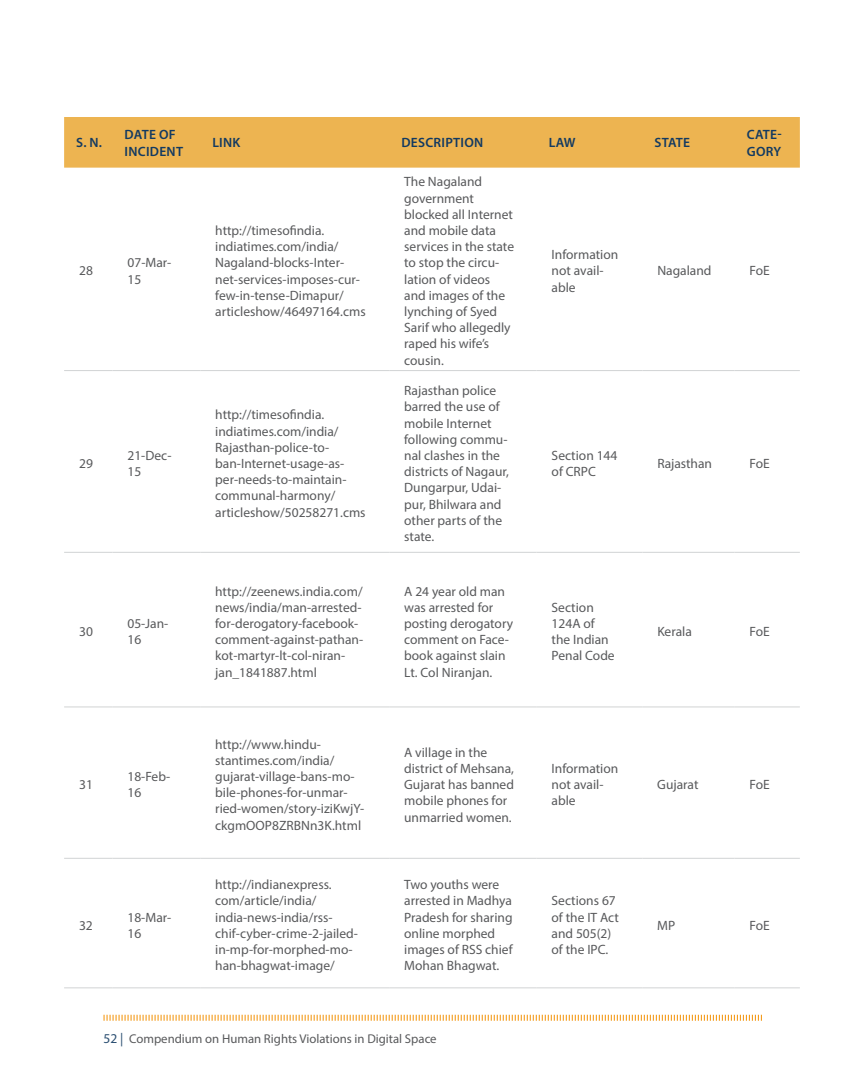
<style>
.page{position:relative;width:864px;height:1080px;background:#fff}
.page>*{position:absolute;margin:0;border:0;box-sizing:border-box;transform-origin:0 0}
.t1{font:13.5px/16.2px "Myriad Pro";color:#58595b}
.t2{font:600 13.5px/16.5px "Myriad Pro";letter-spacing:.02em;color:#133a61}
.t3{font:12.75px "Myriad Pro";color:#58595b}
.s1{font-size:13.5px;color:#2a4e71}
</style>
<div class="page">
<svg style="left:103px;top:1014px;width:659px;height:7px"></svg>
<div style="left:64px;top:117px;width:736px;height:51px;background:#edb451"></div>
<hr style="left:64px;top:370px;width:48px;height:1px;background:#d1d3d4">
<hr style="left:112px;top:370px;width:88px;height:1px;background:#d1d3d4">
<hr style="left:200px;top:370px;width:189px;height:1px;background:#d1d3d4">
<hr style="left:389px;top:370px;width:148px;height:1px;background:#d1d3d4">
<hr style="left:537px;top:370px;width:105px;height:1px;background:#d1d3d4">
<hr style="left:642px;top:370px;width:93px;height:1px;background:#d1d3d4">
<hr style="left:735px;top:370px;width:65px;height:1px;background:#d1d3d4">
<hr style="left:64px;top:552px;width:48px;height:1px;background:#d1d3d4">
<hr style="left:112px;top:552px;width:88px;height:1px;background:#d1d3d4">
<hr style="left:200px;top:552px;width:189px;height:1px;background:#d1d3d4">
<hr style="left:389px;top:552px;width:148px;height:1px;background:#d1d3d4">
<hr style="left:537px;top:552px;width:105px;height:1px;background:#d1d3d4">
<hr style="left:642px;top:552px;width:93px;height:1px;background:#d1d3d4">
<hr style="left:735px;top:552px;width:65px;height:1px;background:#d1d3d4">
<hr style="left:64px;top:707px;width:48px;height:1px;background:#d1d3d4">
<hr style="left:112px;top:707px;width:88px;height:1px;background:#d1d3d4">
<hr style="left:200px;top:707px;width:189px;height:1px;background:#d1d3d4">
<hr style="left:389px;top:707px;width:148px;height:1px;background:#d1d3d4">
<hr style="left:537px;top:707px;width:105px;height:1px;background:#d1d3d4">
<hr style="left:642px;top:707px;width:93px;height:1px;background:#d1d3d4">
<hr style="left:735px;top:707px;width:65px;height:1px;background:#d1d3d4">
<hr style="left:64px;top:858px;width:48px;height:1px;background:#d1d3d4">
<hr style="left:112px;top:858px;width:88px;height:1px;background:#d1d3d4">
<hr style="left:200px;top:858px;width:189px;height:1px;background:#d1d3d4">
<hr style="left:389px;top:858px;width:148px;height:1px;background:#d1d3d4">
<hr style="left:537px;top:858px;width:105px;height:1px;background:#d1d3d4">
<hr style="left:642px;top:858px;width:93px;height:1px;background:#d1d3d4">
<hr style="left:735px;top:858px;width:65px;height:1px;background:#d1d3d4">
<hr style="left:64px;top:987px;width:48px;height:1px;background:#d1d3d4">
<hr style="left:112px;top:987px;width:88px;height:1px;background:#d1d3d4">
<hr style="left:200px;top:987px;width:189px;height:1px;background:#d1d3d4">
<hr style="left:389px;top:987px;width:148px;height:1px;background:#d1d3d4">
<hr style="left:537px;top:987px;width:105px;height:1px;background:#d1d3d4">
<hr style="left:642px;top:987px;width:93px;height:1px;background:#d1d3d4">
<hr style="left:735px;top:987px;width:65px;height:1px;background:#d1d3d4">
<p class="t2" style="left:76px;top:134px;width:27px">S. N.</p>
<p class="t2" style="left:125px;top:126px;width:60px">DATE OF<br>INCIDENT</p>
<p class="t2" style="left:212px;top:134px;width:30px">LINK</p>
<p class="t2" style="left:401px;top:134px;width:81px">DESCRIPTION</p>
<p class="t2" style="left:549px;top:134px;width:28px">LAW</p>
<p class="t2" style="left:655px;top:134px;width:37px">STATE</p>
<p class="t2" style="left:747px;top:126px;width:36px">CATE-<br>GORY</p>
<p class="t1" style="left:79px;top:263px;width:15px">28</p>
<p class="t1" style="left:127px;top:255px;width:45px">07-Mar-<br>15</p>
<p class="t1" style="left:79px;top:455px;width:15px">29</p>
<p class="t1" style="left:127px;top:447px;width:46px">21-Dec-<br>15</p>
<p class="t1" style="left:79px;top:623px;width:15px">30</p>
<p class="t1" style="left:127px;top:615px;width:42px">05-Jan-<br>16</p>
<p class="t1" style="left:79px;top:776px;width:15px">31</p>
<p class="t1" style="left:127px;top:768px;width:44px">18-Feb-<br>16</p>
<p class="t1" style="left:79px;top:917px;width:15px">32</p>
<p class="t1" style="left:127px;top:909px;width:45px">18-Mar-<br>16</p>
<p class="t1" style="left:215px;top:222px;width:152px">http://timesofindia. indiatimes.com/india/<br>Nagaland-blocks-I nter&shy;net-services-imposes-cur&shy;few-in-tense-Dimapur/ articleshow/46497164.cms</p>
<p class="t1" style="left:215px;top:407px;width:152px">http://timesofindia. indiatimes.com/india/<br>Rajasthan-police-to-<br>ban-I nternet-usage-as&shy;per-needs-to-maintain&shy;communal-harmony/ articleshow/50258271.cms</p>
<p class="t1" style="left:404px;top:174px;width:111px">The Nagaland government blocked all I nternet and mobile data services in the state to stop the circu&shy;lation of videos and images of the lynching of Syed<br>Sarif who allegedly raped his wife’s cousin.</p>
<p class="t1" style="left:404px;top:382px;width:106px">Rajasthan police barred the use of mobile I nternet following commu&shy;nal clashes in the districts of Nagaur,<br>Dungarpur, Udai&shy;pur, Bhilwara and other parts of the state.</p>
<p class="t1" style="left:215px;top:583px;width:149px">http://zeenews.india.com/ news/india/man-arrested&shy;for-derogatory-facebook&shy;comment-against-pathan&shy;kot-martyr-lt-col-niran&shy;jan_1841887.html</p>
<p class="t1" style="left:404px;top:583px;width:110px">A 24 year old man was arrested for posting derogatory comment on Face&shy;book against slain<br>Lt. Col N iranjan.</p>
<p class="t1" style="left:215px;top:736px;width:150px">http://www.hindu&shy;stantimes.com/india/ gujarat-village-bans-mo&shy;bile-phones-for-unmar&shy;ried-women/story-iziKwjY&shy;ckgmOOP</p>
<p class="t1" style="left:272px;top:817px;width:91px">8ZRBN n3K.html</p>
<p class="t1" style="left:404px;top:744px;width:111px">A village in the district of Mehsana,<br>Gujarat has banned mobile phones for unmarried women.</p>
<p class="t1" style="left:215px;top:876px;width:144px">http://indianexpress. com/article/india/ india-news-india/rss&shy;chif-cyber-crime-2-jailed&shy;in-mp-for-morphed-mo&shy;han-bhagwat-image/</p>
<p class="t1" style="left:404px;top:876px;width:110px">Two youths were arrested in Madhya<br>Pradesh for sharing online morphed images of RSS chief<br>Mohan Bhagwat.</p>
<p class="t3" style="left:104px;top:1031px;width:335px"><span class="s1">52 |</span> Compendium on Human Rights Violations in Digital Space</p>
<p class="t1" style="left:552px;top:246px;width:68px">I nformation not avail&shy;able</p>
<p class="t1" style="left:657px;top:263px;width:56px">Nagaland</p>
<p class="t1" style="left:750px;top:263px;width:20px">FoE</p>
<p class="t1" style="left:552px;top:447px;width:67px">Section 144 of CRPC</p>
<p class="t1" style="left:657px;top:455px;width:56px">Rajasthan</p>
<p class="t1" style="left:750px;top:455px;width:20px">FoE</p>
<p class="t1" style="left:552px;top:599px;width:65px">Section<br>124A of the I ndian<br>Penal Code</p>
<p class="t1" style="left:657px;top:623px;width:36px">Kerala</p>
<p class="t1" style="left:750px;top:623px;width:20px">FoE</p>
<p class="t1" style="left:552px;top:760px;width:68px">I nformation not avail&shy;able</p>
<p class="t1" style="left:552px;top:893px;width:69px">Sections 67 of the IT Act and 505(2) of the IPC.</p>
<p class="t1" style="left:657px;top:776px;width:43px">Gujarat</p>
<p class="t1" style="left:750px;top:776px;width:20px">FoE</p>
<p class="t1" style="left:657px;top:917px;width:10px">MP</p>
<p class="t1" style="left:750px;top:917px;width:20px">FoE</p>
</div>
